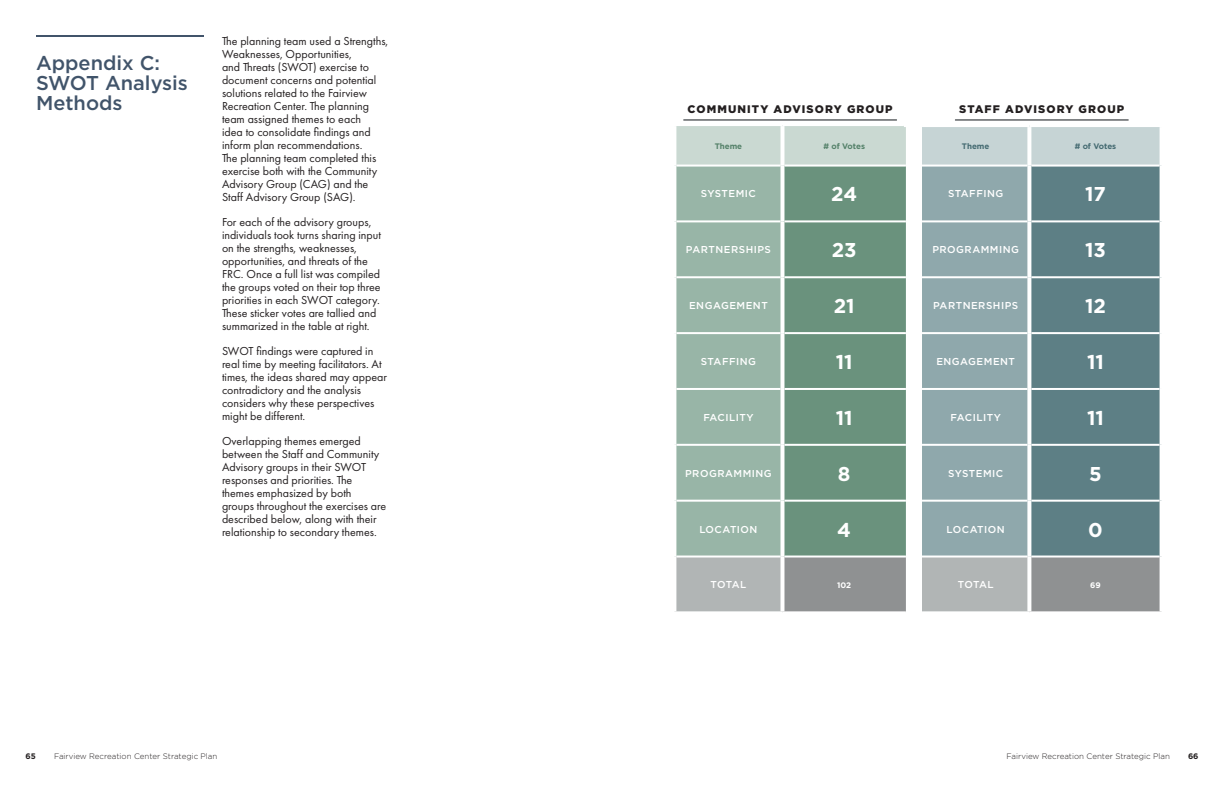
<style>
.page{position:relative;width:1224px;height:792px;background:#fff}
.page>*{position:absolute;margin:0;border:0;box-sizing:border-box;transform-origin:0 0}
.t1{font:500 20px/20px "Gotham";color:#41546a}
.t2{font:700 20px "Gotham";color:#fff}
.t3{font:12px/13px "Futura PT";color:#231f20}
.t4{font:900 11px "Gotham";letter-spacing:.1em;color:#231f20}
.t5{font:500 10px "Gotham";letter-spacing:.05em;color:#fff}
.t6{font:300 8px "Gotham";color:#231f20}
.t7{font:700 8px "Gotham";color:#548169}
.t8{font:700 8px "Gotham";color:#446a71}
.t9{font:700 8px "Gotham";color:#fff}
.t10{font:700 8px "Gotham";color:#231f20}
</style>
<div class="page">
<hr style="left:36px;top:35px;width:168px;height:2px;background:#41546a">
<div style="left:676px;top:126px;width:230px;height:39px;background:#cad9d2"></div>
<div style="left:922px;top:127px;width:238px;height:38px;background:#c6d4d5"></div>
<div style="left:676px;top:167px;width:104px;height:389px;background:#98b5a7"></div>
<div style="left:784px;top:167px;width:122px;height:389px;background:#6a927d"></div>
<div style="left:922px;top:167px;width:105px;height:389px;background:#8fa8ac"></div>
<div style="left:1031px;top:167px;width:129px;height:389px;background:#5d7f85"></div>
<svg style="left:676px;top:558px;width:484px;height:53px;background:#a2a4a5"></svg>
<hr style="left:904px;top:123px;width:18px;height:4px;background:#fff">
<hr style="left:676px;top:220px;width:104px;height:2px;background:#fff">
<hr style="left:784px;top:220px;width:122px;height:2px;background:#fff">
<hr style="left:676px;top:276px;width:104px;height:2px;background:#fff">
<hr style="left:784px;top:276px;width:122px;height:2px;background:#fff">
<hr style="left:676px;top:332px;width:104px;height:2px;background:#fff">
<hr style="left:784px;top:332px;width:122px;height:2px;background:#fff">
<hr style="left:676px;top:388px;width:104px;height:2px;background:#fff">
<hr style="left:784px;top:388px;width:122px;height:2px;background:#fff">
<hr style="left:676px;top:444px;width:104px;height:2px;background:#fff">
<hr style="left:784px;top:444px;width:122px;height:2px;background:#fff">
<hr style="left:676px;top:500px;width:104px;height:2px;background:#fff">
<hr style="left:784px;top:500px;width:122px;height:2px;background:#fff">
<hr style="left:922px;top:220px;width:105px;height:2px;background:#fff">
<hr style="left:1031px;top:220px;width:129px;height:2px;background:#fff">
<hr style="left:922px;top:276px;width:105px;height:2px;background:#fff">
<hr style="left:1031px;top:276px;width:129px;height:2px;background:#fff">
<hr style="left:922px;top:332px;width:105px;height:2px;background:#fff">
<hr style="left:1031px;top:332px;width:129px;height:2px;background:#fff">
<hr style="left:922px;top:388px;width:105px;height:2px;background:#fff">
<hr style="left:1031px;top:388px;width:129px;height:2px;background:#fff">
<hr style="left:922px;top:444px;width:105px;height:2px;background:#fff">
<hr style="left:1031px;top:444px;width:129px;height:2px;background:#fff">
<hr style="left:922px;top:500px;width:105px;height:2px;background:#fff">
<hr style="left:1031px;top:500px;width:129px;height:2px;background:#fff">
<svg style="left:780px;top:126px;width:4px;height:40px"></svg>
<svg style="left:1027px;top:127px;width:4px;height:39px"></svg>
<svg style="left:780px;top:166px;width:1px;height:55px"></svg>
<svg style="left:1027px;top:166px;width:1px;height:55px"></svg>
<svg style="left:780px;top:221px;width:4px;height:56px"></svg>
<svg style="left:1027px;top:221px;width:4px;height:56px"></svg>
<svg style="left:780px;top:277px;width:4px;height:56px"></svg>
<svg style="left:1027px;top:277px;width:4px;height:56px"></svg>
<svg style="left:780px;top:333px;width:4px;height:56px"></svg>
<svg style="left:1027px;top:333px;width:4px;height:56px"></svg>
<svg style="left:780px;top:389px;width:4px;height:56px"></svg>
<svg style="left:1027px;top:389px;width:4px;height:56px"></svg>
<svg style="left:780px;top:445px;width:4px;height:56px"></svg>
<svg style="left:1027px;top:445px;width:4px;height:56px"></svg>
<svg style="left:780px;top:501px;width:4px;height:56px"></svg>
<svg style="left:1027px;top:501px;width:4px;height:56px"></svg>
<svg style="left:780px;top:557px;width:4px;height:54px"></svg>
<svg style="left:1027px;top:557px;width:4px;height:54px"></svg>
<hr style="left:684px;top:120px;width:213px;height:1px;background:#7d8082">
<hr style="left:684px;top:119px;width:213px;height:1px;background:#7d8082">
<hr style="left:955px;top:120px;width:173px;height:1px;background:#7d8082">
<hr style="left:955px;top:119px;width:173px;height:1px;background:#7d8082">
<h1 class="t1" style="left:36px;top:53px;width:153px">Appendix C:<br>SWOT Analysis<br>Methods</h1>
<p class="t3" style="left:222px;top:35px;width:168px">The planning team used a Strengths,<br>Weaknesses, Opportunities,<br>and Threats (SWOT) exercise to document concerns and potential solutions related to the Fairview<br>Recreation Center. The planning team assigned themes to each<br>idea to consolidate findings and inform plan recommendations.<br>The planning team completed this exercise both with the Community<br>Advisory Group (CAG) and the<br>Staff Advisory Group (SAG).</p>
<p class="t3" style="left:222px;top:216px;width:161px">For each of the advisory groups, individuals took turns sharing input on the strengths, weaknesses, opportunities, and threats of the FRC. Once a full list was compiled the groups voted on their top three priorities in each SWOT category.<br>These sticker votes are tallied and summarized in the table at right.</p>
<p class="t3" style="left:222px;top:345px;width:167px">SWOT findings were captured in real time by meeting facilitators. At times, the ideas shared may appear contradictory and the analysis considers why these perspectives might be different.</p>
<p class="t3" style="left:222px;top:434px;width:166px">Overlapping themes emerged between the Staff and Community<br>Advisory groups in their SWOT responses and priorities. The themes emphasized by both groups throughout the exercises are described below, along with their relationship to secondary themes.</p>
<p class="t4" style="left:688px;top:102px;width:207px">COMMUNITY ADVISORY GROUP</p>
<p class="t4" style="left:959px;top:102px;width:167px">STAFF ADVISORY GROUP</p>
<p class="t7" style="left:715px;top:141px;width:29px">Theme</p>
<p class="t7" style="left:823px;top:141px;width:43px"># of Votes</p>
<p class="t8" style="left:962px;top:141px;width:29px">Theme</p>
<p class="t8" style="left:1075px;top:141px;width:43px"># of Votes</p>
<p class="t5" style="left:701px;top:187px;width:57px">SYSTEMIC</p>
<h1 class="t2" style="left:831px;top:181px;width:27px">24</h1>
<p class="t5" style="left:948px;top:187px;width:57px">STAFFING</p>
<h1 class="t2" style="left:1085px;top:181px;width:22px">17</h1>
<p class="t5" style="left:686px;top:243px;width:87px">PARTNERSHIPS</p>
<h1 class="t2" style="left:832px;top:237px;width:26px">23</h1>
<p class="t5" style="left:932px;top:243px;width:88px">PROGRAMMING</p>
<h1 class="t2" style="left:1085px;top:237px;width:22px">13</h1>
<p class="t5" style="left:689px;top:299px;width:80px">ENGAGEMENT</p>
<h1 class="t2" style="left:834px;top:293px;width:22px">21</h1>
<p class="t5" style="left:933px;top:299px;width:87px">PARTNERSHIPS</p>
<h1 class="t2" style="left:1085px;top:293px;width:22px">12</h1>
<p class="t5" style="left:701px;top:355px;width:57px">STAFFING</p>
<h1 class="t2" style="left:836px;top:349px;width:18px">11</h1>
<p class="t5" style="left:936px;top:355px;width:80px">ENGAGEMENT</p>
<h1 class="t2" style="left:1087px;top:349px;width:18px">11</h1>
<p class="t5" style="left:703px;top:411px;width:52px">FACILITY</p>
<h1 class="t2" style="left:836px;top:405px;width:18px">11</h1>
<p class="t5" style="left:951px;top:411px;width:52px">FACILITY</p>
<h1 class="t2" style="left:1087px;top:405px;width:18px">11</h1>
<p class="t5" style="left:685px;top:467px;width:88px">PROGRAMMING</p>
<h1 class="t2" style="left:838px;top:460px;width:14px">8</h1>
<p class="t5" style="left:948px;top:467px;width:57px">SYSTEMIC</p>
<h1 class="t2" style="left:1089px;top:460px;width:14px">5</h1>
<p class="t5" style="left:699px;top:523px;width:60px">LOCATION</p>
<h1 class="t2" style="left:837px;top:516px;width:15px">4</h1>
<p class="t5" style="left:947px;top:523px;width:60px">LOCATION</p>
<h1 class="t2" style="left:1088px;top:516px;width:16px">0</h1>
<p class="t5" style="left:711px;top:578px;width:37px">TOTAL</p>
<p class="t9" style="left:837px;top:580px;width:16px">102</p>
<p class="t5" style="left:958px;top:578px;width:37px">TOTAL</p>
<p class="t9" style="left:1090px;top:580px;width:12px">69</p>
<p class="t10" style="left:26px;top:751px;width:12px">65</p>
<p class="t6" style="left:54px;top:751px;width:165px">Fairview Recreation Center Strategic Plan</p>
<p class="t6" style="left:1007px;top:751px;width:165px">Fairview Recreation Center Strategic Plan</p>
<p class="t10" style="left:1188px;top:751px;width:12px">66</p>
</div>
